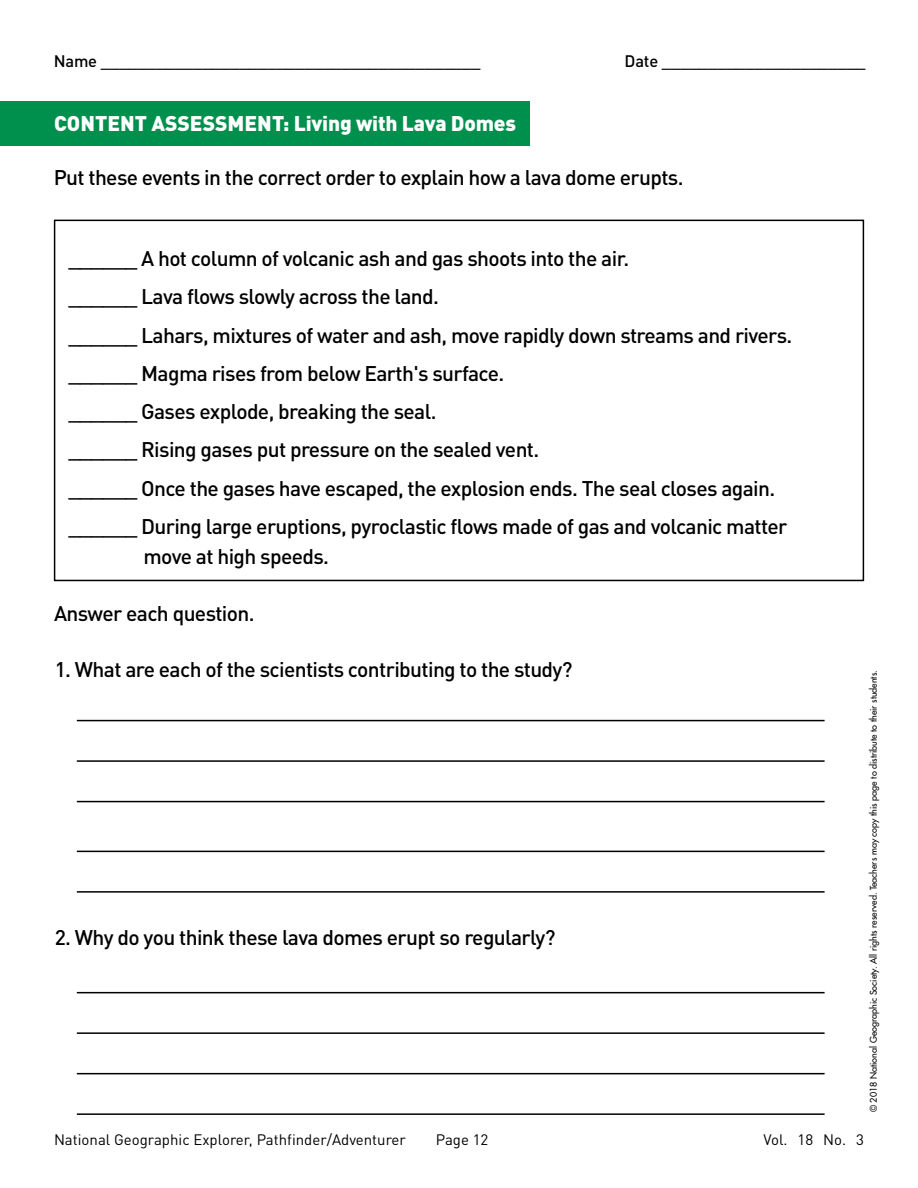
<style>
.page{position:relative;width:918px;height:1188px;background:#fff}
.page>*{position:absolute;margin:0;border:0;box-sizing:border-box;transform-origin:0 0}
.t1{font:500 21px/38.2px "DINOT";letter-spacing:-.03em;color:#000}
.t2{font:900 21px "DINOT";letter-spacing:-.005em;color:#fff}
.t3{font:500 16.5px "DINOT";letter-spacing:-.01em;color:#000}
.t4{font:15px "DINOT";color:#000}
.t5{font:500 9px "Futura Std";color:#000}
</style>
<div class="page">
<div style="left:0;top:101px;width:529px;height:45px;background:#00904d"></div>
<div style="left:54px;top:220px;width:810px;height:361px;border:2px solid #000"></div>
<hr style="left:77px;top:720px;width:748px;height:1px;background:#000">
<hr style="left:77px;top:760px;width:748px;height:2px;background:#000">
<hr style="left:77px;top:801px;width:748px;height:1px;background:#000">
<hr style="left:77px;top:851px;width:748px;height:1px;background:#000">
<hr style="left:77px;top:891px;width:748px;height:2px;background:#000">
<hr style="left:77px;top:992px;width:748px;height:1px;background:#000">
<hr style="left:77px;top:1032px;width:748px;height:2px;background:#000">
<hr style="left:77px;top:1073px;width:748px;height:1px;background:#000">
<hr style="left:77px;top:1113px;width:748px;height:2px;background:#000">
<p class="t3" style="left:54px;top:48px;width:428px">Name _________________________________________</p>
<p class="t3" style="left:625px;top:48px;width:243px">Date ______________________</p>
<p class="t2" style="left:54px;top:106px;width:463px">CONTENT ASSESSMENT: Living with Lava Domes</p>
<p class="t1" style="left:54px;top:157px;width:628px">Put these events in the correct order to explain how a lava dome erupts.</p>
<p class="t1" style="left:69px;top:238px;width:722px">______ A hot column of volcanic ash and gas shoots into the air.<br>______ Lava flows slowly across the land.<br>______ Lahars, mixtures of water and ash, move rapidly down streams and rivers. ______ Magma rises from below Earth's surface.<br>______ Gases explode, breaking the seal.<br>______ Rising gases put pressure on the sealed vent.<br>______ Once the gases have escaped, the explosion ends. The seal closes again. ______ During large eruptions, pyroclastic flows made of gas and volcanic matter</p>
<p class="t1" style="left:144px;top:536px;width:184px">move at high speeds.</p>
<p class="t1" style="left:54px;top:593px;width:199px">Answer each question.</p>
<p class="t1" style="left:55px;top:649px;width:519px">1. What are each of the scientists contributing to the study?</p>
<p class="t1" style="left:55px;top:917px;width:502px">2. Why do you think these lava domes erupt so regularly?</p>
<p class="t5" style="left:868px;top:1112px;width:443px;rotate:-90deg">© 2018 National Geographic Society. All rights reserved. Teachers may copy this page to distribute to their students.</p>
<p class="t4" style="left:54px;top:1129px;width:353px">National Geographic Explorer, Pathfinder/Adventurer</p>
<p class="t4" style="left:436px;top:1129px;width:54px">Page 12</p>
<p class="t4" style="left:764px;top:1129px;width:102px">Vol. 18 No. 3</p>
</div>
